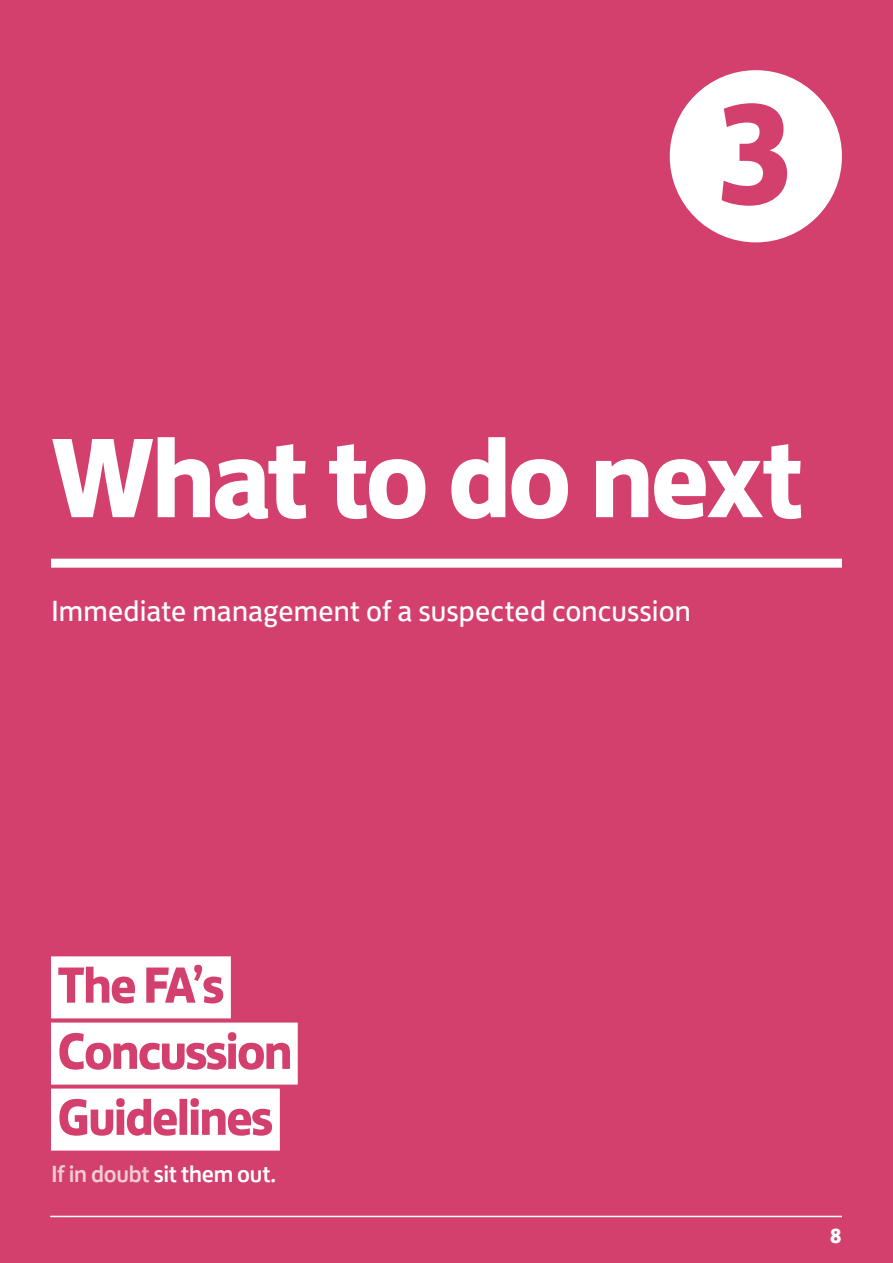
<style>
.page{position:relative;width:893px;height:1263px;background:#d4406d}
.page>*{position:absolute;margin:0;border:0;box-sizing:border-box;transform-origin:0 0}
.t1{font:700 145.2px "FS Jack";color:#d4406d}
.t2{font:700 115.95px "FS Jack";letter-spacing:-.035em;color:#fff}
.t3{font:30px "FS Jack";letter-spacing:.005em;color:#fff}
.t4{font:500 24px "FS Jack";letter-spacing:-.015em;color:#fff}
.t5{font:700 21px "FS Jack";color:#fff}
.s1{color:#f2cdd3}
</style>
<div class="page">
<div style="left:670px;top:70px;width:172px;height:172px;background:#fff;border-radius:50%"></div>
<div style="left:51px;top:559px;width:791px;height:9px;background:#fff"></div>
<hr style="left:50px;top:1216px;width:792px;height:1px;background:#fff">
<svg style="left:51px;top:956px;width:247px;height:194px"></svg>
<h1 class="t1" style="left:714px;top:32px;width:85px">3</h1>
<h2 class="t2" style="left:50px;top:380px;width:756px">What to do next</h2>
<p class="t3" style="left:51px;top:586px;width:641px">Immediate management of a suspected concussion</p>
<p class="t4" style="left:51px;top:1154px;width:227px"><span class="s1">If in doubt</span> sit them out.</p>
<p class="t5" style="left:830px;top:1218px;width:14px">8</p>
</div>
